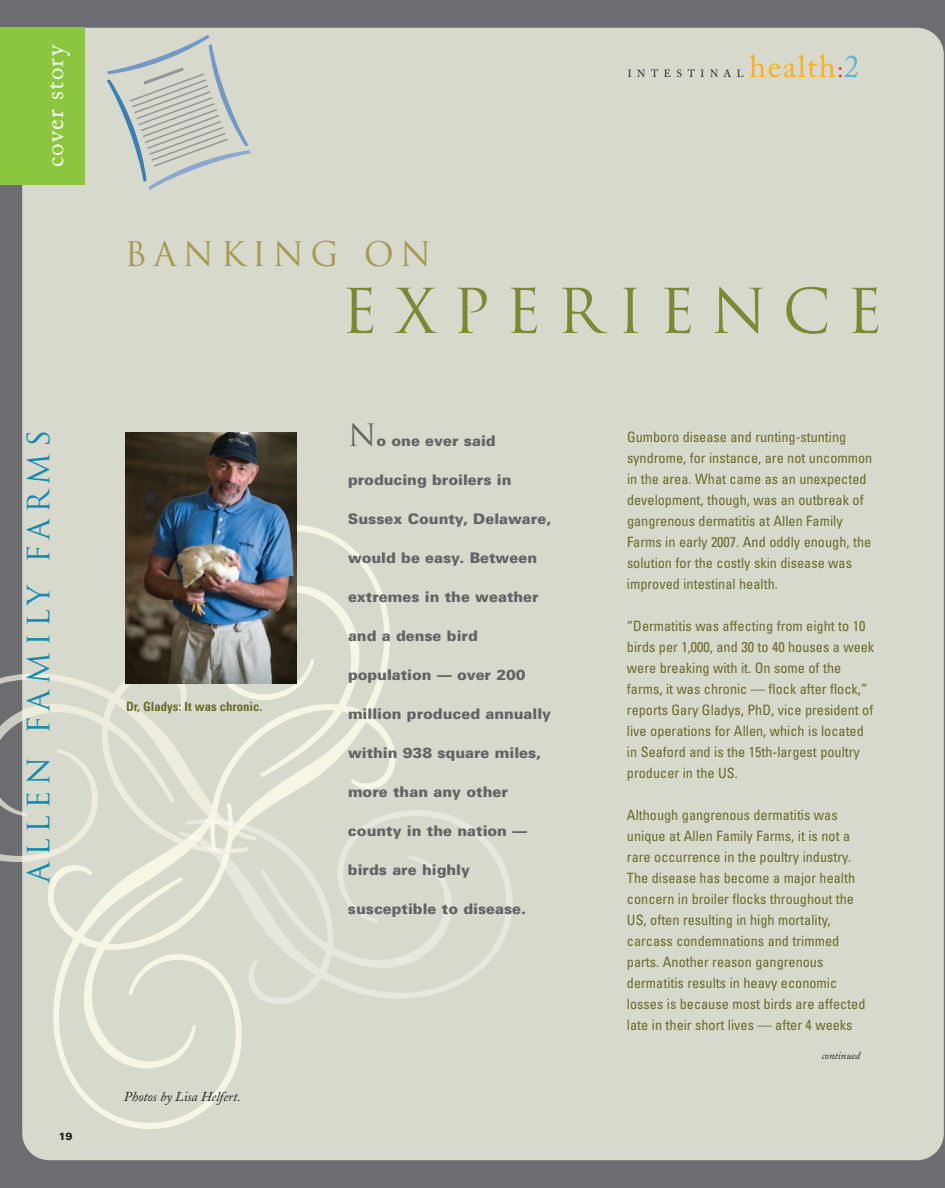
<style>
.page{position:relative;width:945px;height:1188px;background:#6c6d70}
.page>*{position:absolute;margin:0;border:0;box-sizing:border-box;transform-origin:0 0}
.t1{font:60px "Trajan";letter-spacing:.255em;color:#7e8733}
.t2{font:33px "Trajan";letter-spacing:.195em;color:#a6994e}
.t3{font:31.5px "Adobe Caslon";letter-spacing:.05em;color:#faaf18}
.t4{font:30px "Trajan";letter-spacing:.195em;color:#0d8aaf}
.t5{font:25.2px "Adobe Caslon";letter-spacing:.05em;color:#fff}
.t6{font:900 14.7px "Univers";color:#636366}
.t7{font:condensed 14.25px/21px "Univers";color:#6b6928}
.t8{font:italic 13.5px "Adobe Caslon";color:#231f20}
.t9{font:700 condensed 12.75px "Univers";color:#6b6928}
.t10{font:italic 10.5px "Adobe Caslon";color:#231f20}
.t11{font:900 10.5px "Univers";color:#231f20}
.t12{font:10.35px "Adobe Caslon";letter-spacing:.535em;color:#231f20}
.s1{font-size:22.65px;color:#ee1d23}
.s2{color:#5eb5d7}
.s3{font-family:"Trajan";font-weight:400;font-size:30px}
</style>
<div class="page">
<div style="left:22px;top:28px;width:922px;height:1132px;background:#d7d9cd;border-radius:27px"></div>
<svg style="left:0;top:674px;width:22px;height:188px"></svg>
<svg style="left:22px;top:668px;width:179px;height:194px"></svg>
<svg style="left:242px;top:810px;width:270px;height:194px"></svg>
<div style="left:0;top:27px;width:84px;height:158px;background:#8bc63e"></div>
<img style="left:125px;top:432px;width:172px;height:251px">
<svg style="left:201px;top:525px;width:194px;height:333px"></svg>
<svg style="left:48px;top:796px;width:194px;height:99px"></svg>
<svg style="left:130px;top:67px;width:98px;height:100px"></svg>
<h3 class="t5" style="left:45px;top:167px;width:124px;rotate:-90deg">cover story</h3>
<h3 class="t4" style="left:21px;top:883px;width:454px;rotate:-90deg">ALLEN FAMILY FARMS</h3>
<p class="t11" style="left:59px;top:1132px;width:16px">19</p>
<h3 class="t3" style="left:749px;top:54px;width:112px">health<span class="s1">:</span><span class="s2">2</span></h3>
<p class="t12" style="left:628px;top:69px;width:117px">INTESTINAL</p>
<h2 class="t2" style="left:124px;top:235px;width:308px">BANKING ON</h2>
<h1 class="t1" style="left:341px;top:277px;width:543px">EXPERIENCE</h1>
<p class="t9" style="left:126px;top:702px;width:138px">Dr, Gladys: It was chronic.</p>
<p class="t8" style="left:124px;top:1092px;width:118px">Photos by Lisa Helfert.</p>
<p class="t6" style="left:348px;top:435px;width:149px"><span class="s3">N</span>o one ever said</p>
<p class="t6" style="left:348px;top:474px;width:165px">producing broilers in</p>
<p class="t6" style="left:348px;top:513px;width:205px">Sussex County, Delaware,</p>
<p class="t6" style="left:348px;top:552px;width:191px">would be easy. Between</p>
<p class="t6" style="left:348px;top:591px;width:192px">extremes in the weather</p>
<p class="t6" style="left:348px;top:630px;width:131px">and a dense bird</p>
<p class="t6" style="left:348px;top:669px;width:179px">population — over 200</p>
<p class="t6" style="left:348px;top:708px;width:205px">million produced annually</p>
<p class="t6" style="left:348px;top:747px;width:195px">within 938 square miles,</p>
<p class="t6" style="left:348px;top:786px;width:161px">more than any other</p>
<p class="t6" style="left:348px;top:825px;width:181px">county in the nation —</p>
<p class="t6" style="left:348px;top:864px;width:124px">birds are highly</p>
<p class="t6" style="left:348px;top:903px;width:180px">susceptible to disease.</p>
<p class="t7" style="left:627px;top:428px;width:247px">Gumboro disease and runting-stunting syndrome, for instance, are not uncommon in the area. What came as an unexpected development, though, was an outbreak of gangrenous dermatitis at Allen Family Farms in early 2007. And oddly enough, the solution for the costly skin disease was improved intestinal health.</p>
<p class="t7" style="left:627px;top:617px;width:249px">“Dermatitis was affecting from eight to 10 birds per 1,000, and 30 to 40 houses a week were breaking with it. On some of the farms, it was chronic — flock after flock,” reports Gary Gladys, PhD, vice president of live operations for Allen, which is located in Seaford and is the 15th-largest poultry producer in the US.</p>
<p class="t7" style="left:627px;top:806px;width:240px">Although gangrenous dermatitis was unique at Allen Family Farms, it is not a rare occurrence in the poultry industry.<br>The disease has become a major health concern in broiler flocks throughout the US, often resulting in high mortality, carcass condemnations and trimmed parts. Another reason gangrenous dermatitis results in heavy economic losses is because most birds are affected late in their short lives — after 4 weeks</p>
<p class="t10" style="left:822px;top:1052px;width:40px">continued</p>
</div>
